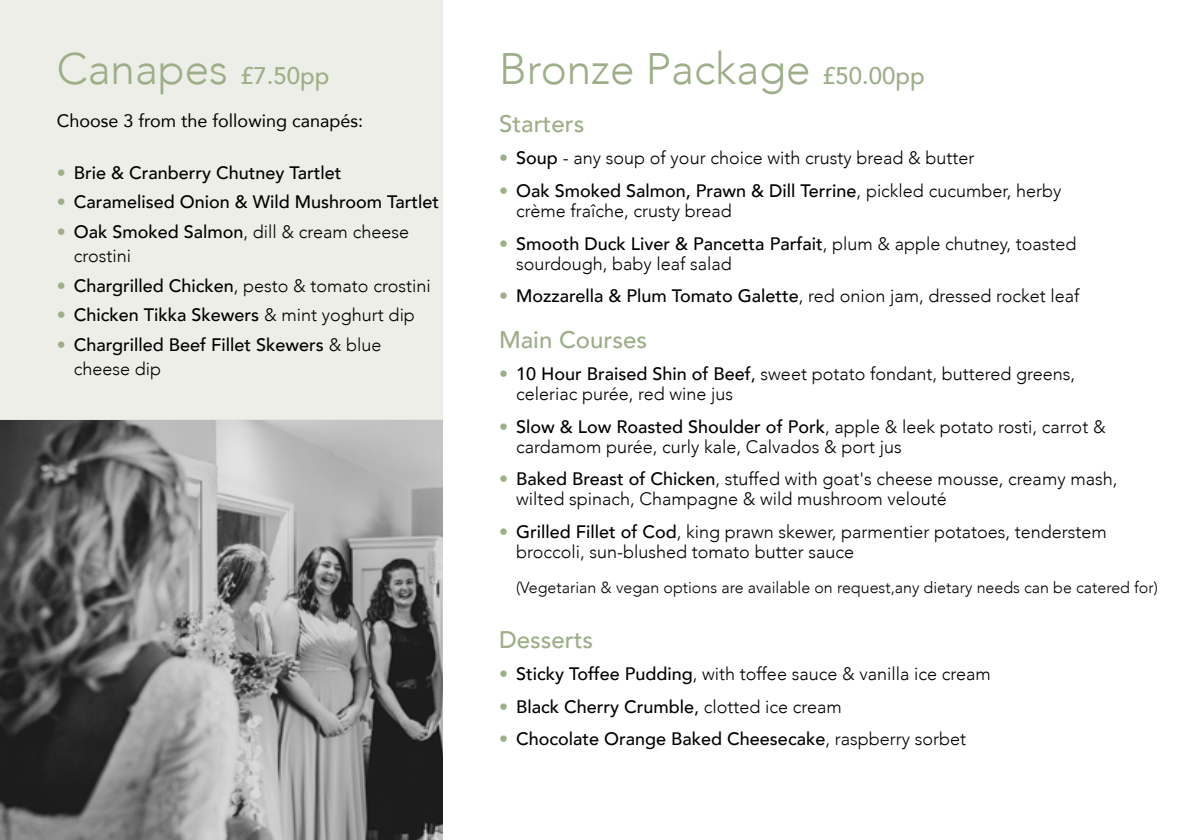
<style>
.page{position:relative;width:1191px;height:840px;background:#fff}
.page>*{position:absolute;margin:0;border:0;box-sizing:border-box;transform-origin:0 0}
.t1{font:300 44px "Avenir";color:#9dae88}
.t2{font:500 24px "Avenir";color:#9dae88}
.t3{font:300 18px/20px "Avenir";color:#000}
.t4{font:500 18px/24px "Avenir";color:#000}
.t5{font:18px "Avenir";color:#000}
.t6{font:300 16px "Avenir";color:#000}
.s1{font-weight:500;font-size:24px}
.s2{color:#9dae88}
.s3{font-weight:500;color:#9dae88}
.s4{font-weight:500}
.s5{font-weight:300}
.s6{font-weight:400}
</style>
<div class="page">
<div style="left:0;top:0;width:442px;height:839px;background:#eceee7"></div>
<img style="left:0;top:420px;width:442px;height:419px">
<h1 class="t1" style="left:57px;top:43px;width:274px">Canapes <span class="s1">£7.50pp</span></h1>
<p class="t5" style="left:57px;top:106px;width:308px">Choose 3 from the following canapés:</p>
<p class="t4" style="left:57px;top:159px;width:286px"><span class="s2">•</span> Brie &amp; Cranberry Chutney Tartlet</p>
<p class="t4" style="left:57px;top:189px;width:384px"><span class="s2">•</span> Caramelised Onion &amp; Wild Mushroom Tartlet</p>
<p class="t3" style="left:74px;top:220px;width:337px;line-height:24px;text-indent:-17px"><span class="s3">•</span> <span class="s4">Oak Smoked Salmon</span>, dill &amp; cream cheese crostini</p>
<p class="t3" style="left:57px;top:275px;width:375px"><span class="s3">•</span> <span class="s4">Chargrilled Chicken</span>, pesto &amp; tomato crostini</p>
<p class="t4" style="left:57px;top:302px;width:360px"><span class="s2">•</span> Chicken Tikka Skewers <span class="s5">&amp; mint yoghurt dip</span></p>
<p class="t4" style="left:74px;top:331px;width:309px;text-indent:-17px"><span class="s2">•</span> Chargrilled Beef Fillet Skewers <span class="s5">&amp; blue cheese dip</span></p>
<h1 class="t1" style="left:499px;top:43px;width:427px">Bronze Package <span class="s1">£50.00pp</span></h1>
<h2 class="t2" style="left:499px;top:103px;width:87px">Starters</h2>
<p class="t3" style="left:499px;top:148px;width:477px"><span class="s3">•</span> <span class="s4">Soup</span> - any soup of your choice with crusty bread &amp; butter</p>
<p class="t3" style="left:516px;top:181px;width:547px;text-indent:-17px"><span class="s3">•</span> <span class="s4">Oak Smoked Salmon, Prawn &amp; Dill Terrine</span>, pickled cucumber, herby crème fraîche, crusty bread</p>
<p class="t3" style="left:516px;top:233px;width:562px;text-indent:-17px"><span class="s3">•</span> <span class="s4">Smooth Duck Liver &amp; Pancetta Parfait</span>, plum &amp; apple chutney, toasted sourdough, baby leaf salad</p>
<p class="t3" style="left:499px;top:286px;width:582px"><span class="s3">•</span> <span class="s4">Mozzarella &amp; Plum Tomato Galette</span>, red onion jam, dressed rocket leaf</p>
<h2 class="t2" style="left:499px;top:318px;width:150px">Main Courses</h2>
<p class="t3" style="left:516px;top:364px;width:561px;text-indent:-17px"><span class="s3">•</span> <span class="s4">10 Hour Braised Shin of Beef</span><span class="s6">,</span> sweet potato fondant, buttered greens, celeriac purée, red wine jus</p>
<p class="t3" style="left:516px;top:416px;width:591px;text-indent:-17px"><span class="s3">•</span> <span class="s4">Slow &amp; Low Roasted Shoulder of Pork</span>, apple &amp; leek potato rosti, carrot &amp; cardamom purée, curly kale, Calvados &amp; port jus</p>
<p class="t3" style="left:516px;top:469px;width:603px;text-indent:-17px"><span class="s3">•</span> <span class="s4">Baked Breast of Chicken</span>, stuffed with goat's cheese mousse, creamy mash, wilted spinach, Champagne &amp; wild mushroom velouté</p>
<p class="t3" style="left:516px;top:521px;width:592px;text-indent:-17px"><span class="s3">•</span> <span class="s4">Grilled Fillet of Cod</span>, king prawn skewer, parmentier potatoes, tenderstem broccoli, sun-blushed tomato butter sauce</p>
<p class="t6" style="left:516px;top:577px;width:643px">(Vegetarian &amp; vegan options are available on request,any dietary needs can be catered for)</p>
<h2 class="t2" style="left:499px;top:618px;width:96px">Desserts</h2>
<p class="t3" style="left:499px;top:663px;width:493px"><span class="s3">•</span> <span class="s4">Sticky Toffee Pudding</span>, with toffee sauce &amp; vanilla ice cream</p>
<p class="t4" style="left:499px;top:693px;width:344px"><span class="s2">•</span> Black Cherry Crumble<span class="s6">,</span> <span class="s5">clotted ice cream</span></p>
<p class="t4" style="left:499px;top:725px;width:468px"><span class="s2">•</span> Chocolate Orange Baked Cheesecake<span class="s5">, raspberry sorbet</span></p>
</div>
